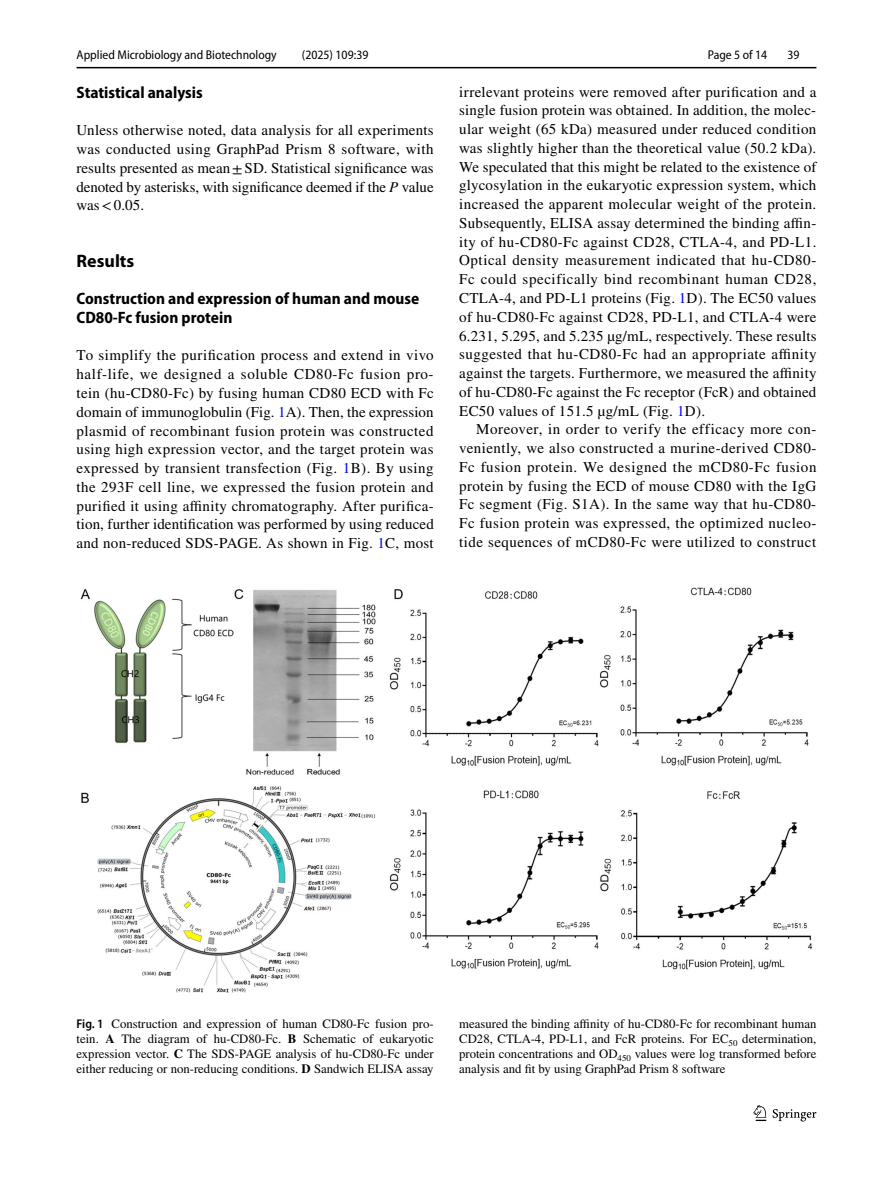
<style>
.page{position:relative;width:893px;height:1187px;background:#fff}
.page>*{position:absolute;margin:0;border:0;box-sizing:border-box;transform-origin:0 0}
.t1{font:700 18px "Myriad Pro";color:#000}
.t2{font:700 semi-condensed 16.5px/18.8px "Myriad Pro";color:#000}
.t3{font:15px/18.8px "STIX";letter-spacing:.015em;color:#000;text-align:justify}
.t4{font:12.75px/15px "STIX";color:#000;text-align:justify}
.t5{font:semi-condensed 12.75px "Myriad Pro";color:#000}
.s1{font-style:italic}
.s2{color:#00f}
.s3{font-family:"Myriad Pro";font-weight:600;font-stretch:semi-condensed}
.s4{font-weight:700}
</style>
<div class="page">
<hr style="left:77px;top:67px;width:739px;height:1px;background:#000">
<svg style="left:753px;top:1105px;width:13px;height:15px"></svg>
<svg style="left:773px;top:1109px;width:43px;height:12px"></svg>
<img style="left:80px;top:587px;width:732px;height:405px">
<p class="t5" style="left:77px;top:48px;width:202px">Applied Microbiology and Biotechnology</p>
<p class="t5" style="left:302px;top:48px;width:68px">(2025) 109:39</p>
<p class="t5" style="left:708px;top:48px;width:61px">Page 5 of 14</p>
<p class="t5" style="left:787px;top:48px;width:14px">39</p>
<p class="t2" style="left:77px;top:83px;width:128px">Statistical analysis</p>
<p class="t3" style="left:77px;top:122px;width:359px">Unless otherwise noted, data analysis for all experiments was conducted using GraphPad Prism 8 software, with results presented as mean±SD. Statistical significance was denoted by asterisks, with significance deemed if the <span class="s1">P</span> value was&lt;0.05.</p>
<p class="t3" style="left:459px;top:83px;width:359px">irrelevant proteins were removed after purification and a single fusion protein was obtained. In addition, the molec&shy;ular weight (65 kDa) measured under reduced condition was slightly higher than the theoretical value (50.2 kDa).<br>We speculated that this might be related to the existence of glycosylation in the eukaryotic expression system, which increased the apparent molecular weight of the protein.<br>Subsequently, ELISA assay determined the binding affin&shy;ity of hu-CD80-Fc against CD28, CTLA-4, and PD-L1.<br>Optical density measurement indicated that hu-CD80- Fc could specifically bind recombinant human CD28, CTLA-4, and PD-L1 proteins (Fig. <span class="s2">1</span>D). The EC50 values of hu-CD80-Fc against CD28, PD-L1, and CTLA-4 were 6.231, 5.295, and 5.235 µg/mL, respectively. These results suggested that hu-CD80-Fc had an appropriate affinity against the targets. Furthermore, we measured the affinity of hu-CD80-Fc against the Fc receptor (FcR) and obtained EC50 values of 151.5 µg/mL (Fig. <span class="s2">1</span>D).</p>
<p class="t3" style="left:459px;top:421px;width:359px;text-indent:17px">Moreover, in order to verify the efficacy more con&shy;veniently, we also constructed a murine-derived CD80- Fc fusion protein. We designed the mCD80-Fc fusion protein by fusing the ECD of mouse CD80 with the IgG Fc segment (Fig. S1A). In the same way that hu-CD80- Fc fusion protein was expressed, the optimized nucleo&shy;tide sequences of mCD80-Fc were utilized to construct</p>
<p class="t1" style="left:77px;top:249px;width:59px">Results</p>
<p class="t2" style="left:77px;top:289px;width:344px">Construction and expression of human and mouse<br>CD80‑Fc fusion protein</p>
<p class="t3" style="left:77px;top:347px;width:359px">To simplify the purification process and extend in vivo half-life, we designed a soluble CD80-Fc fusion pro&shy;tein (hu-CD80-Fc) by fusing human CD80 ECD with Fc domain of immunoglobulin (Fig. <span class="s2">1</span>A). Then, the expression plasmid of recombinant fusion protein was constructed using high expression vector, and the target protein was expressed by transient transfection (Fig. <span class="s2">1</span>B). By using the 293F cell line, we expressed the fusion protein and purified it using affinity chromatography. After purifica&shy;tion, further identification was performed by using reduced and non-reduced SDS-PAGE. As shown in Fig. <span class="s2">1</span>C, most</p>
<p class="t4" style="left:77px;top:1016px;width:359px"><span class="s3">Fig. 1</span> Construction and expression of human CD80-Fc fusion pro&shy;tein. <span class="s4">A</span> The diagram of hu-CD80-Fc. <span class="s4">B</span> Schematic of eukaryotic expression vector. <span class="s4">C</span> The SDS-PAGE analysis of hu-CD80-Fc under either reducing or non-reducing conditions. <span class="s4">D</span> Sandwich ELISA assay</p>
<p class="t4" style="left:459px;top:1016px;width:359px">measured the binding affinity of hu-CD80-Fc for recombinant human CD28, CTLA-4, PD-L1, and FcR proteins. For EC<sub>50</sub> determination, protein concentrations and OD<sub>450</sub> values were log transformed before analysis and fit by using GraphPad Prism 8 software</p>
</div>
